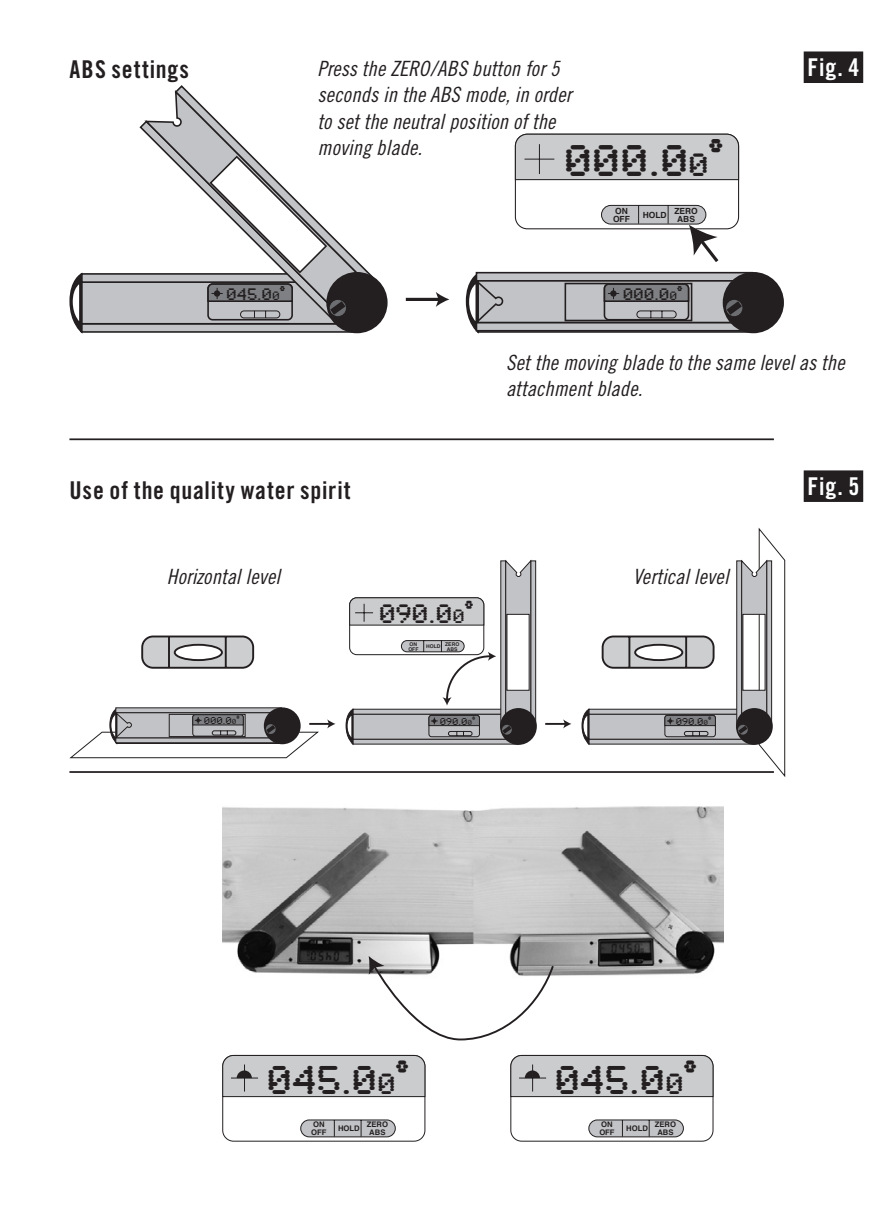
<style>
.page{position:relative;width:893px;height:1231px;background:#fff}
.page>*{position:absolute;margin:0;border:0;box-sizing:border-box;transform-origin:0 0}
.t1{font:46.55px "Synchro LET";color:#231f20}
.t2{font:42px "Synchro LET";color:#231f20}
.t3{font:28px "Synchro LET";color:#231f20}
.t4{font:24.5px "Trade Gothic Bold Cond Twenty";letter-spacing:.04em;color:#231f20}
.t5{font:24.5px "Trade Gothic Bold Cond Twenty";letter-spacing:.035em;color:#fff}
.t6{font:21px/26.2px "Trade Gothic Cond Eighteen Obl";letter-spacing:.005em;color:#231f20}
.t7{font:17.5px "Synchro LET";color:#231f20}
.t8{font:10.5px "Synchro LET";color:#231f20}
.t9{font:700 8.4px/8.4px "Helvetica";color:#231f20}
.t10{font:700 7.7px/7.7px "Helvetica";color:#231f20}
.t11{font:700 4.9px/4.9px "Helvetica";color:#231f20}
.s1{font-size:33.6px}
.s2{font-size:12.6px}
.s3{font-size:7.7px}
.s4{font-size:20.3px}
.s5{font-size:30.45px}
</style>
<div class="page">
<hr style="left:69px;top:438px;width:705px;height:2px;background:#231f20">
<svg style="left:69px;top:85px;width:319px;height:248px"></svg>
<svg style="left:514px;top:133px;width:226px;height:48px;background:#c3c3c5"></svg>
<hr style="left:539px;top:144px;width:1px;height:30px;background:#231f20">
<hr style="left:524px;top:158px;width:30px;height:2px;background:#231f20">
<svg style="left:465px;top:205px;width:319px;height:128px"></svg>
<hr style="left:406px;top:298px;width:34px;height:3px;background:#231f20">
<svg style="left:436px;top:292px;width:13px;height:15px"></svg>
<svg style="left:69px;top:527px;width:717px;height:250px"></svg>
<svg style="left:109px;top:706px;width:193px;height:39px;background:#908f91"></svg>
<svg style="left:309px;top:719px;width:26px;height:9px"></svg>
<svg style="left:545px;top:719px;width:26px;height:9px"></svg>
<svg style="left:716px;top:739px;width:18px;height:5px"></svg>
<div style="left:588px;top:713px;width:167px;height:26px;background:#c2c3c6;border:1px solid #231f20"></div>
<svg style="left:716px;top:708px;width:18px;height:6px"></svg>
<svg style="left:581px;top:708px;width:135px;height:37px"></svg>
<svg style="left:734px;top:558px;width:40px;height:187px"></svg>
<svg style="left:345px;top:558px;width:193px;height:187px"></svg>
<svg style="left:140px;top:634px;width:115px;height:35px;background:#b2b2b3"></svg>
<svg style="left:175px;top:644px;width:47px;height:16px"></svg>
<div style="left:174px;top:643px;width:49px;height:18px;border:2px solid #231f20;border-radius:50%"></div>
<svg style="left:601px;top:634px;width:114px;height:35px;background:#b1b1b2"></svg>
<svg style="left:635px;top:644px;width:47px;height:16px"></svg>
<div style="left:634px;top:643px;width:49px;height:18px;border:2px solid #231f20;border-radius:50%"></div>
<img style="left:222px;top:806px;width:501px;height:170px">
<div style="left:510px;top:1054px;width:203px;height:87px;border:1px solid #231f20;border-radius:11px"></div>
<svg style="left:588px;top:1119px;width:96px;height:18px;background:#b2b3b5"></svg>
<svg style="left:510px;top:1054px;width:203px;height:43px;background:#c1c1c3"></svg>
<div style="left:222px;top:1054px;width:203px;height:87px;border:1px solid #231f20;border-radius:11px"></div>
<svg style="left:300px;top:1119px;width:96px;height:18px;background:#b2b3b5"></svg>
<svg style="left:222px;top:1054px;width:204px;height:43px;background:#bfc0c2"></svg>
<svg style="left:369px;top:955px;width:186px;height:86px"></svg>
<div style="left:804px;top:470px;width:59px;height:32px;background:#231f20"></div>
<div style="left:804px;top:51px;width:59px;height:32px;background:#231f20"></div>
<p class="t4" style="left:69px;top:55px;width:121px">ABS settings</p>
<p class="t6" style="left:317px;top:55px;width:256px">Press the ZERO/ABS button for 5 seconds in the ABS mode, in order to set the neutral position of the moving blade.</p>
<h1 class="t1" style="left:564px;top:118px;width:161px">000.0<span class="s1">0</span>°</h1>
<p class="t9" style="left:613px;top:206px;width:18px">ON<br>OFF</p>
<p class="t9" style="left:643px;top:210px;width:25px">HOLD</p>
<p class="t9" style="left:674px;top:206px;width:25px;text-align:center">ZERO<br>ABS</p>
<p class="t7" style="left:226px;top:278px;width:61px">045.0<span class="s2">0</span>°</p>
<p class="t7" style="left:623px;top:278px;width:62px">000.0<span class="s2">0</span>°</p>
<p class="t5" style="left:807px;top:53px;width:53px">Fig. 4</p>
<p class="t6" style="left:506px;top:349px;width:340px">Set the moving blade to the same level as the attachment blade.</p>
<p class="t4" style="left:69px;top:475px;width:283px">Use of the quality water spirit</p>
<p class="t6" style="left:167px;top:563px;width:115px">Horizontal level</p>
<p class="t6" style="left:633px;top:563px;width:97px">Vertical level</p>
<p class="t8" style="left:204px;top:711px;width:38px">000.0<span class="s3">0</span>°</p>
<h3 class="t3" style="left:379px;top:588px;width:97px">090.0<span class="s4">0</span>°</h3>
<p class="t11" style="left:408px;top:641px;width:12px">ON<br>OFF</p>
<p class="t11" style="left:426px;top:643px;width:16px">HOLD</p>
<p class="t11" style="left:445px;top:641px;width:16px;text-align:center">ZERO<br>ABS</p>
<p class="t8" style="left:440px;top:711px;width:37px">090.0<span class="s3">0</span>°</p>
<p class="t8" style="left:676px;top:711px;width:37px">090.0<span class="s3">0</span>°</p>
<p class="t5" style="left:807px;top:471px;width:53px">Fig. 5</p>
<h2 class="t2" style="left:267px;top:1041px;width:144px">045.0<span class="s5">0</span>°</h2>
<p class="t10" style="left:311px;top:1120px;width:17px">ON<br>OFF</p>
<p class="t10" style="left:338px;top:1124px;width:23px">HOLD</p>
<p class="t10" style="left:367px;top:1120px;width:23px;text-align:center">ZERO<br>ABS</p>
<h2 class="t2" style="left:555px;top:1041px;width:144px">045.0<span class="s5">0</span>°</h2>
<p class="t10" style="left:599px;top:1120px;width:17px">ON<br>OFF</p>
<p class="t10" style="left:626px;top:1124px;width:23px">HOLD</p>
<p class="t10" style="left:655px;top:1120px;width:23px;text-align:center">ZERO<br>ABS</p>
</div>
